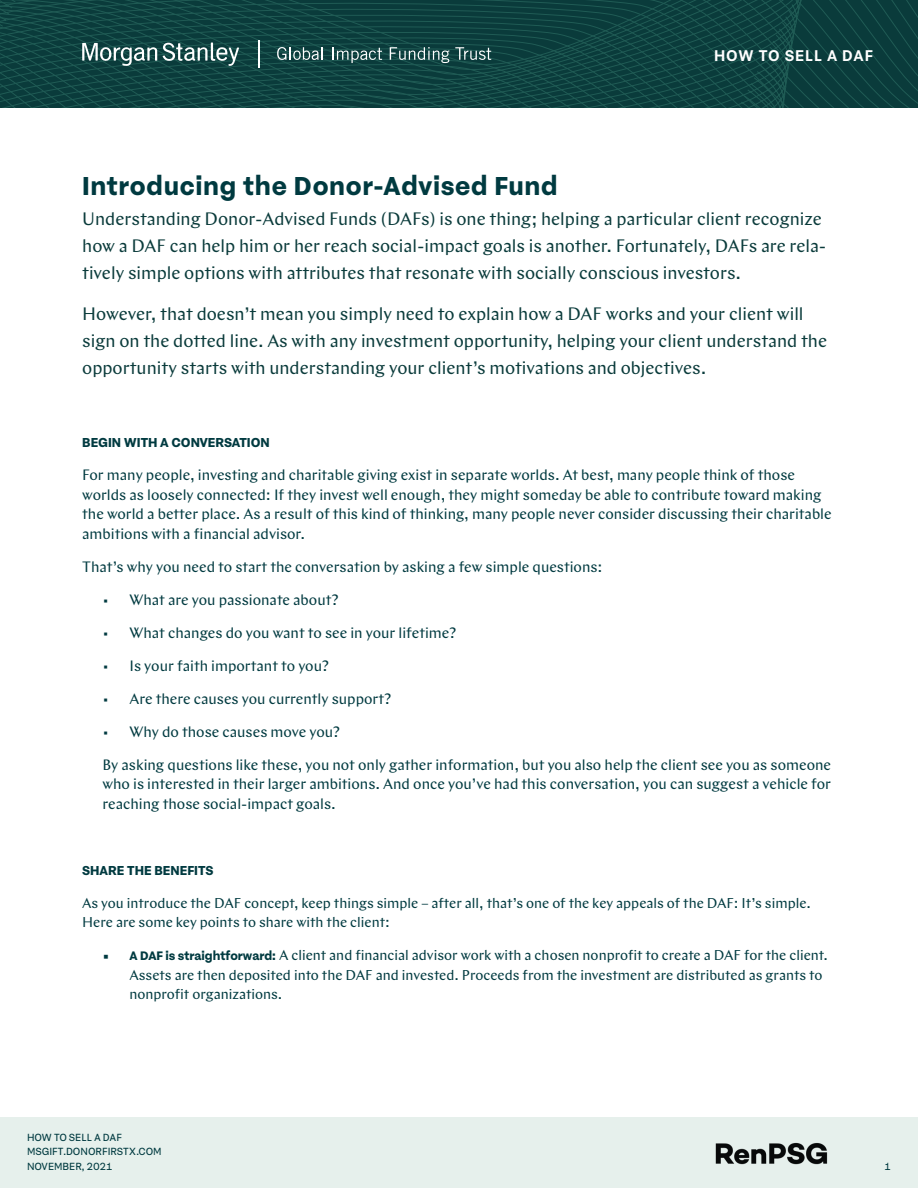
<style>
.page{position:relative;width:918px;height:1188px;background:#fff}
.page>*{position:absolute;margin:0;border:0;box-sizing:border-box;transform-origin:0 0}
.t1{font:700 30px "Symphonie Grotesque";letter-spacing:.02em;color:#003a40}
.t2{font:18px/27px "Chap";color:#0a3b3b}
.t3{font:600 18px "Symphonie Grotesque";letter-spacing:.05em;color:#fff}
.t4{font:15px/19.5px "Chap";color:#003a40}
.t5{font:700 15px "Symphonie Grotesque";color:#003a40}
.t6{font:14.25px/19.5px "Chap";color:#003a40}
.t7{font:12px/14.4px "Symphonie Grotesque";color:#003a40}
.s1{font-family:"Symphonie Grotesque";font-weight:700}
</style>
<div class="page">
<div style="left:0;top:1118px;width:918px;height:70px;background:#e6f0ec"></div>
<svg style="left:0;top:0;width:918px;height:108px;background:#0e4240"></svg>
<img style="left:715px;top:1142px;width:113px;height:23px">
<svg style="left:82px;top:43px;width:157px;height:23px;background:#4e7473"></svg>
<hr style="left:258px;top:40px;width:2px;height:28px;background:#fff">
<svg style="left:277px;top:47px;width:46px;height:13px"></svg>
<svg style="left:332px;top:47px;width:50px;height:16px"></svg>
<svg style="left:390px;top:47px;width:59px;height:16px"></svg>
<svg style="left:455px;top:47px;width:36px;height:13px"></svg>
<p class="t3" style="left:714px;top:45px;width:160px">HOW TO SELL A DAF</p>
<h1 class="t1" style="left:82px;top:169px;width:477px">Introducing the Donor-Advised Fund</h1>
<p class="t2" style="left:82px;top:205px;width:746px">Understanding Donor-Advised Funds (DAFs) is one thing; helping a particular client recognize how a DAF can help him or her reach social-impact goals is another. Fortunately, DAFs are rela&shy;tively simple options with attributes that resonate with socially conscious investors.</p>
<p class="t2" style="left:82px;top:300px;width:746px">However, that doesn’t mean you simply need to explain how a DAF works and your client will sign on the dotted line. As with any investment opportunity, helping your client understand the opportunity starts with understanding your client’s motivations and objectives.</p>
<p class="t5" style="left:82px;top:434px;width:189px">BEGIN WITH A CONVERSATION</p>
<p class="t4" style="left:82px;top:465px;width:751px">For many people, investing and charitable giving exist in separate worlds. At best, many people think of those worlds as loosely connected: If they invest well enough, they might someday be able to contribute toward making the world a better place. As a result of this kind of thinking, many people never consider discussing their charitable ambitions with a financial advisor.</p>
<p class="t4" style="left:82px;top:557px;width:522px">That’s why you need to start the conversation by asking a few simple questions:</p>
<p class="t4" style="left:102px;top:590px;width:238px">• What are you passionate about?</p>
<p class="t4" style="left:102px;top:623px;width:355px">• What changes do you want to see in your lifetime?</p>
<p class="t4" style="left:102px;top:656px;width:228px">• Is your faith important to you?</p>
<p class="t4" style="left:102px;top:689px;width:290px">• Are there causes you currently support?</p>
<p class="t4" style="left:102px;top:722px;width:239px">• Why do those causes move you?</p>
<p class="t4" style="left:102px;top:755px;width:730px;text-align:justify">By asking questions like these, you not only gather information, but you also help the client see you as someone who is interested in their larger ambitions. And once you’ve had this conversation, you can suggest a vehicle for reaching those social-impact goals.</p>
<p class="t5" style="left:82px;top:862px;width:133px">SHARE THE BENEFITS</p>
<p class="t6" style="left:82px;top:893px;width:730px">As you introduce the DAF concept, keep things simple – after all, that’s one of the key appeals of the DAF: It’s simple.<br>Here are some key points to share with the client:</p>
<p class="t6" style="left:129px;top:946px;width:700px;text-indent:-27px"><span class="s1">• A DAF is straightforward:</span> A client and financial advisor work with a chosen nonprofit to create a DAF for the client.<br>Assets are then deposited into the DAF and invested. Proceeds from the investment are distributed as grants to nonprofit organizations.</p>
<p class="t7" style="left:27px;top:1130px;width:136px">HOW TO SELL A DAF<br>MSGIFT.DONORFIRSTX.COM<br>NOVEMBER, 2021</p>
<p class="t7" style="left:884px;top:1159px;width:8px">1</p>
</div>
